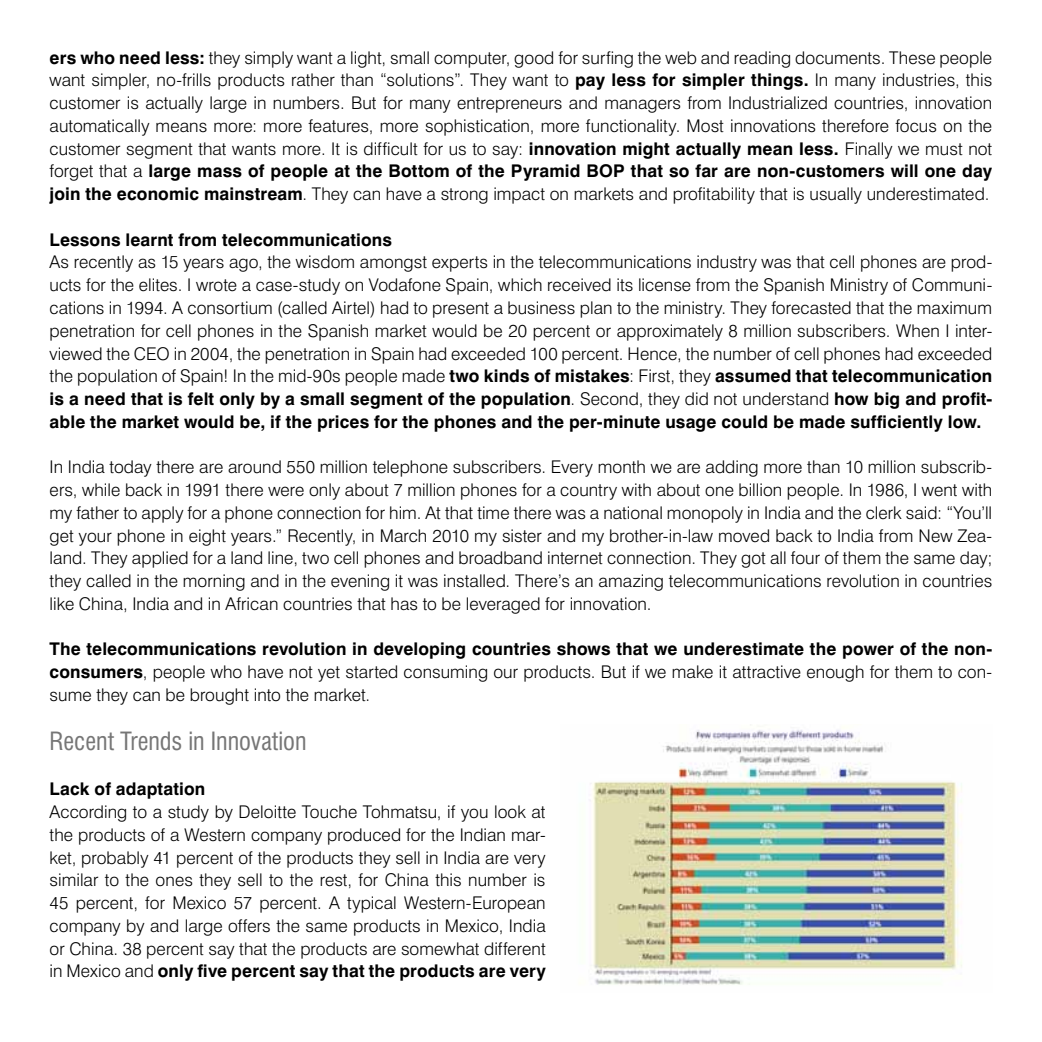
<style>
.page{position:relative;width:1042px;height:1042px;background:#fff}
.page>*{position:absolute;margin:0;border:0;box-sizing:border-box;transform-origin:0 0}
.t1{font:condensed 24.5px "Swiss 721 BT";color:#767676}
.t2{font:300 17.5px/22.8px "Swiss 721 BT";letter-spacing:.005em;color:#000;text-align:justify}
.t3{font:700 17.5px "Swiss 721 BT";letter-spacing:.01em;color:#000}
.s1{font-weight:700}
</style>
<div class="page">
<img style="left:590px;top:730px;width:372px;height:255px">
<p class="t2" style="left:50px;top:46px;width:944px"><span class="s1">ers who need less:</span> they simply want a light, small computer, good for surfing the web and reading documents. These people want simpler, no-frills products rather than “solutions”. They want to <span class="s1">pay less for simpler things.</span> In many industries, this customer is actually large in numbers. But for many entrepreneurs and managers from Industrialized countries, innovation automatically means more: more features, more sophistication, more functionality. Most innovations therefore focus on the customer segment that wants more. It is difficult for us to say: <span class="s1">innovation might actually mean less.</span> Finally we must not forget that a <span class="s1">large mass of people at the Bottom of the Pyramid BOP that so far are non-customers will one day join the economic mainstream</span>. They can have a strong impact on markets and profitability that is usually underestimated.</p>
<p class="t3" style="left:50px;top:229px;width:344px">Lessons learnt from telecommunications</p>
<p class="t2" style="left:50px;top:251px;width:944px">As recently as 15 years ago, the wisdom amongst experts in the telecommunications industry was that cell phones are prod&shy;ucts for the elites. I wrote a case-study on Vodafone Spain, which received its license from the Spanish Ministry of Communi&shy;cations in 1994. A consortium (called Airtel) had to present a business plan to the ministry. They forecasted that the maximum penetration for cell phones in the Spanish market would be 20 percent or approximately 8 million subscribers. When I inter&shy;viewed the CEO in 2004, the penetration in Spain had exceeded 100 percent. Hence, the number of cell phones had exceeded the population of Spain! In the mid-90s people made <span class="s1">two kinds of mistakes</span>: First, they <span class="s1">assumed that telecommunication is a need that is felt only by a small segment of the population</span>. Second, they did not understand <span class="s1">how big and profit&shy;able the market would be, if the prices for the phones and the per-minute usage could be made sufficiently low.</span></p>
<p class="t2" style="left:50px;top:455px;width:944px">In India today there are around 550 million telephone subscribers. Every month we are adding more than 10 million subscrib&shy;ers, while back in 1991 there were only about 7 million phones for a country with about one billion people. In 1986, I went with my father to apply for a phone connection for him. At that time there was a national monopoly in India and the clerk said: “You’ll get your phone in eight years.” Recently, in March 2010 my sister and my brother-in-law moved back to India from New Zea&shy;land. They applied for a land line, two cell phones and broadband internet connection. They got all four of them the same day; they called in the morning and in the evening it was installed. There’s an amazing telecommunications revolution in countries like China, India and in African countries that has to be leveraged for innovation.</p>
<p class="t2" style="left:50px;top:637px;width:944px"><span class="s1">The telecommunications revolution in developing countries shows that we underestimate the power of the non&shy;consumers</span>, people who have not yet started consuming our products. But if we make it attractive enough for them to con&shy;sume they can be brought into the market.</p>
<h1 class="t1" style="left:50px;top:726px;width:258px">Recent Trends in Innovation</h1>
<p class="t3" style="left:50px;top:778px;width:157px">Lack of adaptation</p>
<p class="t2" style="left:50px;top:800px;width:498px">According to a study by Deloitte Touche Tohmatsu, if you look at the products of a Western company produced for the Indian mar&shy;ket, probably 41 percent of the products they sell in India are very similar to the ones they sell to the rest, for China this number is 45 percent, for Mexico 57 percent. A typical Western-European company by and large offers the same products in Mexico, India or China. 38 percent say that the products are somewhat different in Mexico and <span class="s1">only five percent say that the products are very</span></p>
</div>
